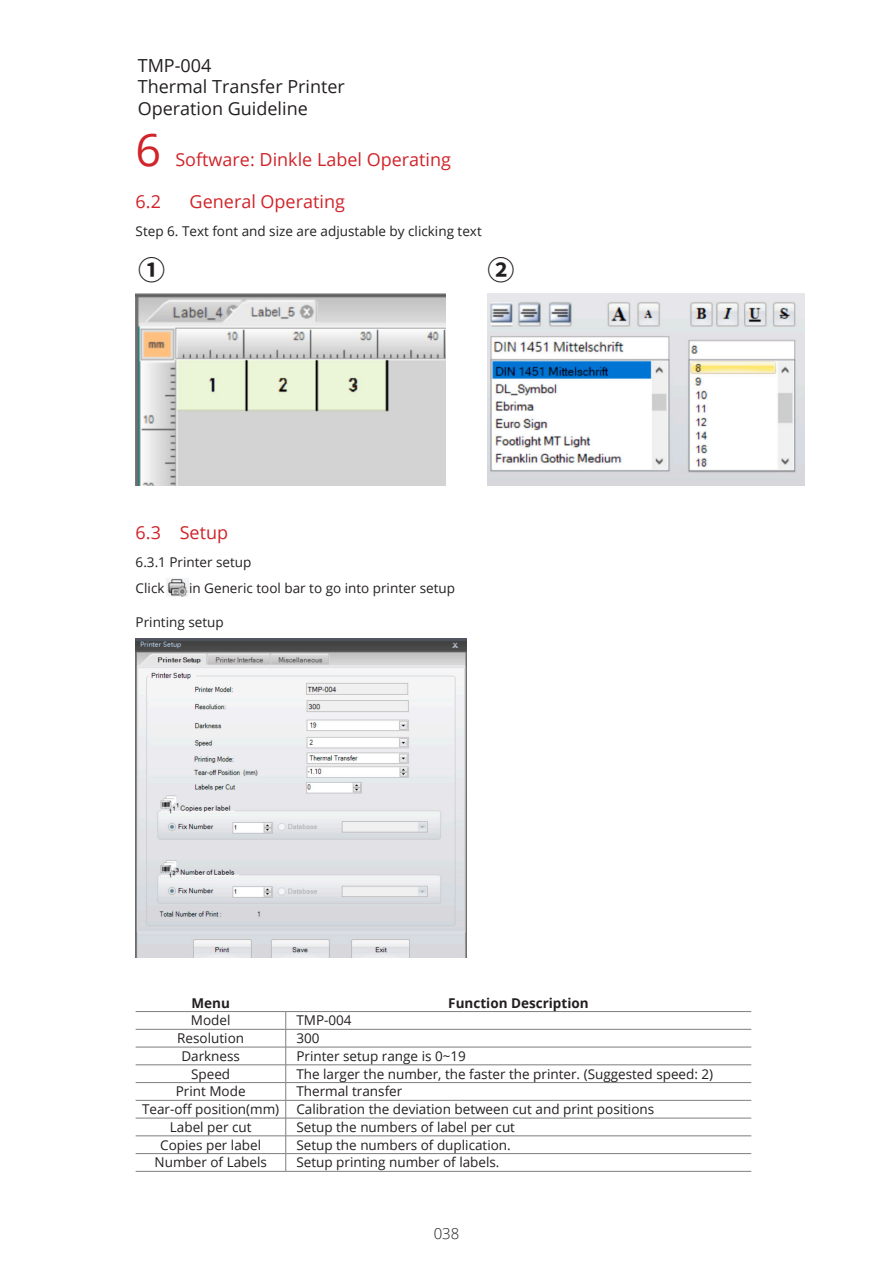
<style>
.page{position:relative;width:893px;height:1263px;background:#fff}
.page>*{position:absolute;margin:0;border:0;box-sizing:border-box;transform-origin:0 0}
.t1{font:45px "Open Sans";color:#d1232a}
.t2{font:700 27px "Noto Sans CJ Ktc";color:#231f20}
.t3{font:18px "Open Sans";color:#d1232a}
.t4{font:18px "Open Sans";color:#231f20}
.t5{font:300 15px "Open Sans";color:#231f20}
.t6{font:13.5px "Open Sans";color:#231f20}
.t7{font:700 13.5px "Open Sans";color:#231f20}
</style>
<div class="page">
<hr style="left:136px;top:1029px;width:150px;height:1px;background:#7d7e82">
<hr style="left:286px;top:1029px;width:465px;height:1px;background:#7d7e82">
<hr style="left:136px;top:1047px;width:150px;height:1px;background:#7d7e82">
<hr style="left:286px;top:1047px;width:465px;height:1px;background:#7d7e82">
<hr style="left:136px;top:1064px;width:150px;height:1px;background:#7d7e82">
<hr style="left:286px;top:1064px;width:465px;height:1px;background:#7d7e82">
<hr style="left:136px;top:1082px;width:150px;height:1px;background:#7d7e82">
<hr style="left:286px;top:1082px;width:465px;height:1px;background:#7d7e82">
<hr style="left:136px;top:1100px;width:150px;height:1px;background:#7d7e82">
<hr style="left:286px;top:1100px;width:465px;height:1px;background:#7d7e82">
<hr style="left:136px;top:1118px;width:150px;height:1px;background:#7d7e82">
<hr style="left:286px;top:1118px;width:465px;height:1px;background:#7d7e82">
<hr style="left:136px;top:1135px;width:150px;height:1px;background:#7d7e82">
<hr style="left:286px;top:1135px;width:465px;height:1px;background:#7d7e82">
<hr style="left:136px;top:1153px;width:150px;height:1px;background:#7d7e82">
<hr style="left:286px;top:1153px;width:465px;height:1px;background:#7d7e82">
<hr style="left:136px;top:1171px;width:150px;height:1px;background:#7d7e82">
<hr style="left:286px;top:1171px;width:465px;height:1px;background:#7d7e82">
<hr style="left:136px;top:1011px;width:150px;height:1px;background:#7d7e82">
<hr style="left:286px;top:1011px;width:465px;height:1px;background:#7d7e82">
<svg style="left:285px;top:1012px;width:1px;height:159px"></svg>
<img style="left:167px;top:578px;width:21px;height:18px">
<img style="left:136px;top:294px;width:310px;height:191px">
<img style="left:488px;top:294px;width:316px;height:191px">
<img style="left:136px;top:638px;width:331px;height:319px">
<p class="t4" style="left:138px;top:53px;width:75px">TMP-004</p>
<p class="t4" style="left:138px;top:74px;width:209px">Thermal Transfer Printer</p>
<p class="t4" style="left:138px;top:96px;width:172px">Operation Guideline</p>
<p class="t1" style="left:136px;top:119px;width:27px">6</p>
<p class="t3" style="left:175px;top:147px;width:277px">Software: Dinkle Label Operating</p>
<p class="t3" style="left:136px;top:189px;width:27px">6.2</p>
<p class="t3" style="left:190px;top:189px;width:157px">General Operating</p>
<p class="t6" style="left:136px;top:222px;width:348px">Step 6. Text font and size are adjustable by clicking text</p>
<p class="t2" style="left:138px;top:255px;width:28px">①</p>
<p class="t2" style="left:488px;top:255px;width:28px">②</p>
<p class="t3" style="left:136px;top:520px;width:94px">6.3 Setup</p>
<p class="t6" style="left:136px;top:552px;width:117px">6.3.1 Printer setup</p>
<p class="t6" style="left:136px;top:579px;width:30px">Click</p>
<p class="t6" style="left:189px;top:579px;width:267px">in Generic tool bar to go into printer setup</p>
<p class="t6" style="left:136px;top:613px;width:90px">Printing setup</p>
<p class="t7" style="left:191px;top:993px;width:40px">Menu</p>
<p class="t7" style="left:448px;top:993px;width:142px">Function Description</p>
<p class="t6" style="left:191px;top:1011px;width:41px">Model</p>
<p class="t6" style="left:296px;top:1011px;width:57px">TMP-004</p>
<p class="t6" style="left:177px;top:1029px;width:68px">Resolution</p>
<p class="t6" style="left:296px;top:1029px;width:25px">300</p>
<p class="t6" style="left:181px;top:1046px;width:60px">Darkness</p>
<p class="t6" style="left:296px;top:1046px;width:171px">Printer setup range is 0~19</p>
<p class="t6" style="left:191px;top:1064px;width:41px">Speed</p>
<p class="t6" style="left:296px;top:1064px;width:418px">The larger the number, the faster the printer. (Suggested speed: 2)</p>
<p class="t6" style="left:176px;top:1082px;width:71px">Print Mode</p>
<p class="t6" style="left:296px;top:1082px;width:107px">Thermal transfer</p>
<p class="t6" style="left:142px;top:1100px;width:139px">Tear-off position(mm)</p>
<p class="t6" style="left:296px;top:1100px;width:359px">Calibration the deviation between cut and print positions</p>
<p class="t6" style="left:170px;top:1117px;width:83px">Label per cut</p>
<p class="t6" style="left:296px;top:1117px;width:220px">Setup the numbers of label per cut</p>
<p class="t6" style="left:160px;top:1135px;width:102px">Copies per label</p>
<p class="t6" style="left:296px;top:1135px;width:216px">Setup the numbers of duplication.</p>
<p class="t6" style="left:155px;top:1153px;width:114px">Number of Labels</p>
<p class="t6" style="left:296px;top:1153px;width:205px">Setup printing number of labels.</p>
<p class="t5" style="left:434px;top:1223px;width:27px">038</p>
</div>
